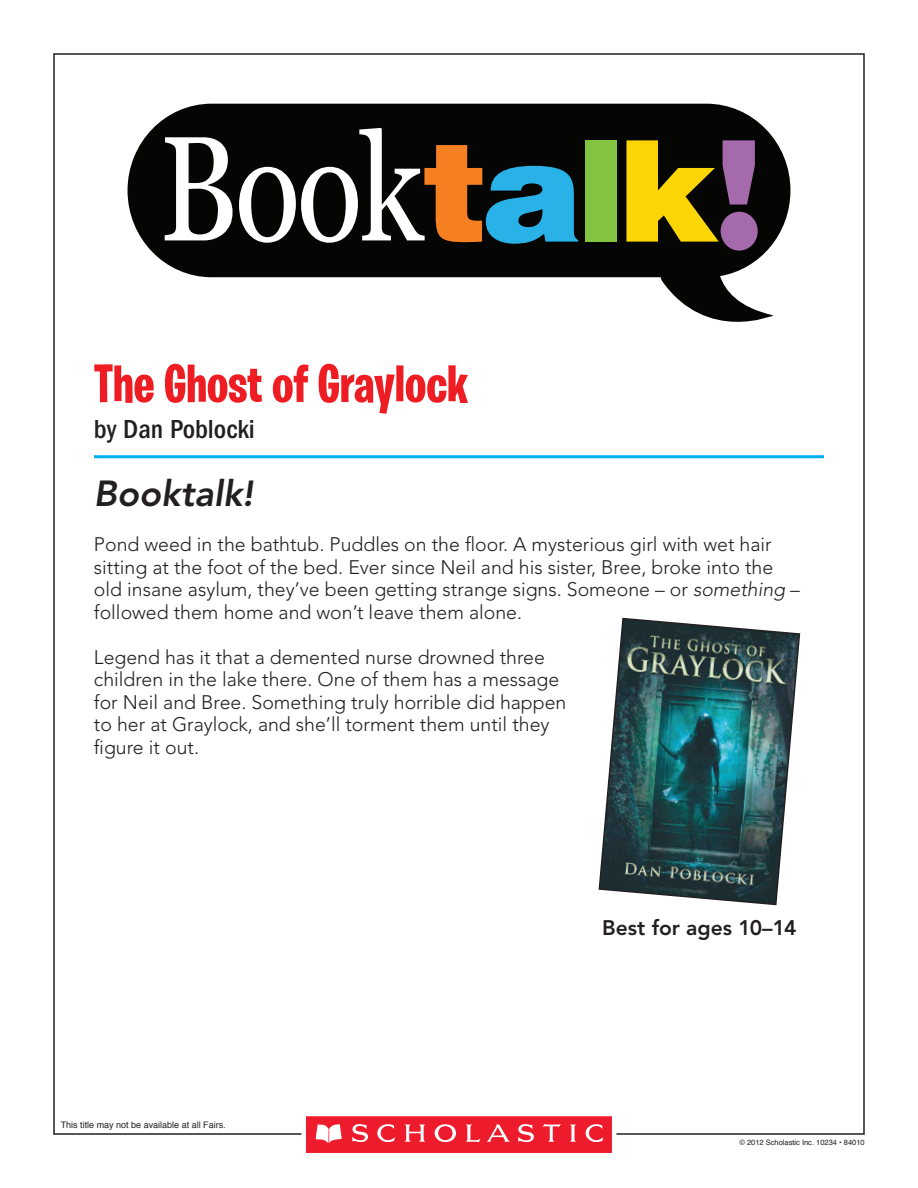
<style>
.page{position:relative;width:918px;height:1188px;background:#fff}
.page>*{position:absolute;margin:0;border:0;box-sizing:border-box;transform-origin:0 0}
.t1{font:700 54px "Burbank Big Condensed";color:#ee1d23}
.Body_Drop_Cap{font:italic 800 36px "Avenir";color:#231f20}
.t2{font:500 condensed 27px "Franklin Gothic";color:#231f20}
.Body_Drop_Cap-2{font:800 21px "Avenir";color:#231f20}
.Body_Drop_Cap-3{font:300 19.5px/22.5px "Avenir";color:#231f20}
.Directions{font:9px "Helvetica";color:#231f20}
.t3{font:7.5px "Helvetica";color:#231f20}
.s1{font-style:italic}
</style>
<div class="page">
<svg style="left:299px;top:1116px;width:320px;height:37px"></svg>
<hr style="left:94px;top:455px;width:730px;height:3px;background:#00aeef">
<svg style="left:128px;top:104px;width:662px;height:218px;fill:#050504"></svg>
<svg style="left:165px;top:137px;width:68px;height:103px"></svg>
<svg style="left:239px;top:128px;width:339px;height:116px"></svg>
<div style="left:585px;top:140px;width:31px;height:102px;background:#82c340"></div>
<svg style="left:626px;top:140px;width:129px;height:102px"></svg>
<div style="left:721px;top:212px;width:37px;height:39px;background:#a56aac;border-radius:50%"></div>
<img style="left:598px;top:617px;width:203px;height:289px">
<p class="t1" style="left:94px;top:351px;width:376px">The Ghost of Graylock</p>
<p class="t2" style="left:94px;top:414px;width:162px">by Dan Poblocki</p>
<p class="Body_Drop_Cap" style="left:94px;top:472px;width:161px">Booktalk!</p>
<p class="Body_Drop_Cap-3" style="left:94px;top:533px;width:708px">Pond weed in the bathtub. Puddles on the floor. A mysterious girl with wet hair sitting at the foot of the bed. Ever since Neil and his sister, Bree, broke into the old insane asylum, they’ve been getting strange signs. Someone – or <span class="s1">something</span> – followed them home and won’t leave them alone.</p>
<p class="Body_Drop_Cap-3" style="left:94px;top:646px;width:452px">Legend has it that a demented nurse drowned three</p>
<p class="Body_Drop_Cap-3" style="left:94px;top:668px;width:467px">children in the lake there. One of them has a message</p>
<p class="Body_Drop_Cap-3" style="left:94px;top:691px;width:474px">for Neil and Bree. Something truly horrible did happen</p>
<p class="Body_Drop_Cap-3" style="left:94px;top:713px;width:457px">to her at Graylock, and she’ll torment them until they</p>
<p class="Body_Drop_Cap-3" style="left:94px;top:736px;width:107px">figure it out.</p>
<p class="Directions" style="left:61px;top:1118px;width:167px">This title may not be available at all Fairs.</p>
<p class="Body_Drop_Cap-2" style="left:602px;top:916px;width:196px">Best for ages 10–14</p>
<p class="t3" style="left:739px;top:1136px;width:127px">© 2012 Scholastic Inc. 10234 • 84010</p>
</div>
